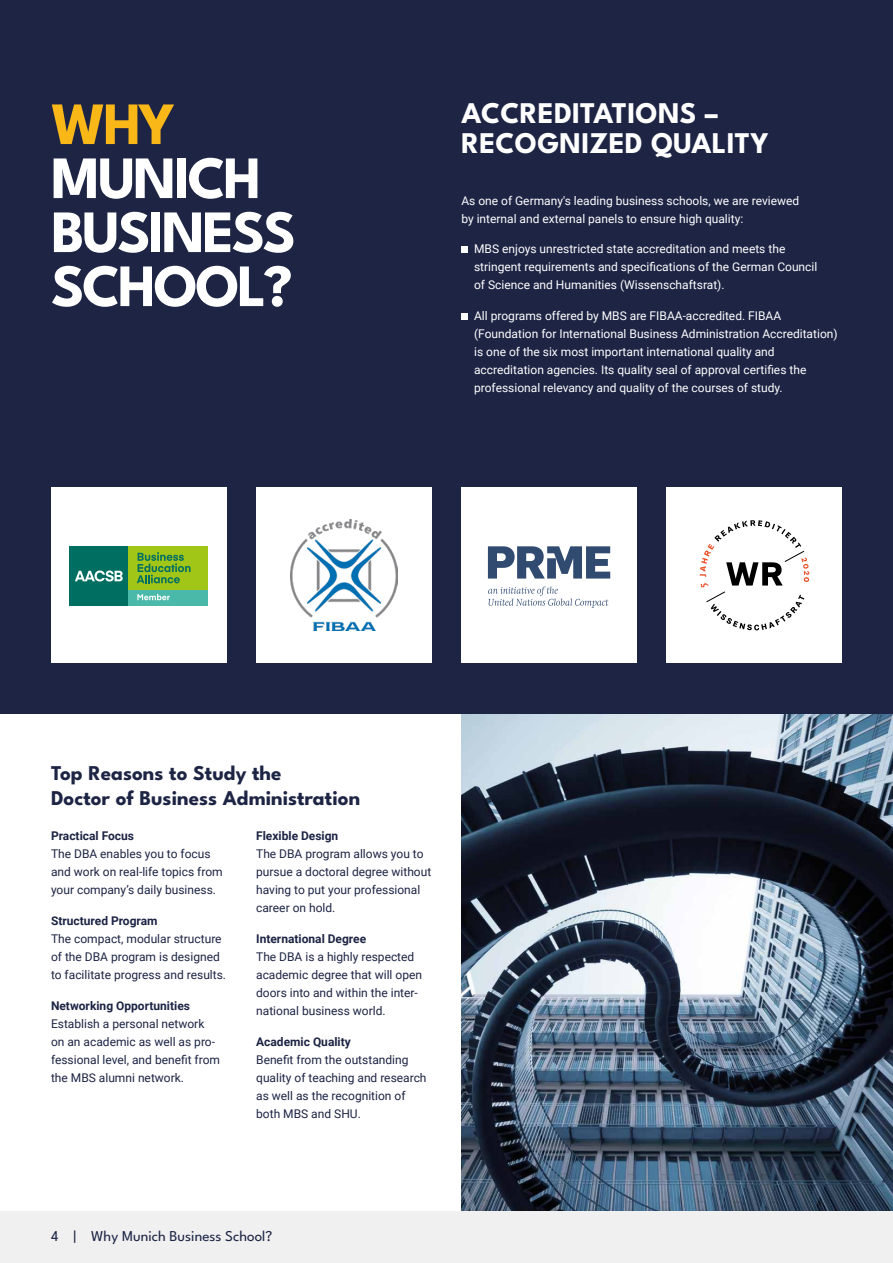
<style>
.page{position:relative;width:893px;height:1263px;background:#fff}
.page>*{position:absolute;margin:0;border:0;box-sizing:border-box;transform-origin:0 0}
.t1{font:700 60px/54px "League Spartan";letter-spacing:-.045em;color:#fff}
.t2{font:700 60px "League Spartan";color:#fab718}
.t3{font:700 30px/30px "League Spartan";letter-spacing:.005em;color:#fff}
.t4{font:700 21px/25.5px "League Spartan";color:#1d2444}
.t5{font:15px "League Spartan";color:#1d2444}
.t6{font:12px/18px "Roboto";color:#1d2444}
.t7{font:12px/18px "Roboto";color:#fff}
.t8{font:700 12px "Roboto";color:#1d2444}
</style>
<div class="page">
<img style="left:461px;top:714px;width:432px;height:498px">
<div style="left:0;top:0;width:893px;height:714px;background:#1d2444"></div>
<div style="left:51px;top:487px;width:175px;height:176px;background:#fff"></div>
<div style="left:69px;top:546px;width:59px;height:60px;background:#006f62"></div>
<div style="left:128px;top:546px;width:80px;height:60px;background:#a2c617"></div>
<svg style="left:75px;top:570px;width:48px;height:11px"></svg>
<div style="left:128px;top:590px;width:80px;height:16px;background:#4bb9a9"></div>
<svg style="left:137px;top:552px;width:53px;height:31px"></svg>
<svg style="left:137px;top:594px;width:33px;height:6px"></svg>
<div style="left:256px;top:487px;width:176px;height:176px;background:#fff"></div>
<img style="left:291px;top:520px;width:106px;height:110px">
<div style="left:461px;top:487px;width:176px;height:176px;background:#fff"></div>
<svg style="left:488px;top:587px;width:121px;height:21px"></svg>
<svg style="left:488px;top:546px;width:122px;height:32px"></svg>
<div style="left:666px;top:487px;width:176px;height:176px;background:#fff"></div>
<svg style="left:700px;top:520px;width:109px;height:110px"></svg>
<div style="left:0;top:1212px;width:893px;height:51px;background:#f0f0f1"></div>
<div style="left:461px;top:246px;width:7px;height:7px;background:#fff"></div>
<div style="left:461px;top:313px;width:7px;height:6px;background:#fff"></div>
<h1 class="t2" style="left:51px;top:77px;width:125px">WHY</h1>
<h1 class="t1" style="left:51px;top:146px;width:247px">MUNICH<br>BUSINESS<br>SCHOOL?</h1>
<h2 class="t3" style="left:461px;top:96px;width:309px">ACCREDITATIONS –<br>RECOGNIZED QUALITY</h2>
<p class="t7" style="left:461px;top:191px;width:339px">As one of Germany's leading business schools, we are reviewed by internal and external panels to ensure high quality:</p>
<p class="t7" style="left:474px;top:240px;width:345px">MBS enjoys unrestricted state accreditation and meets the stringent requirements and specifications of the German Council of Science and Humanities (Wissenschaftsrat).</p>
<p class="t7" style="left:474px;top:306px;width:365px">All programs offered by MBS are FIBAA-accredited. FIBAA (Foundation for International Business Administration Accreditation) is one of the six most important international quality and accreditation agencies. Its quality seal of approval certifies the professional relevancy and quality of the courses of study.</p>
<h3 class="t4" style="left:51px;top:758px;width:311px">Top Reasons to Study the<br>Doctor of Business Administration</h3>
<p class="t8" style="left:51px;top:828px;width:85px">Practical Focus</p>
<p class="t6" style="left:51px;top:845px;width:173px">The DBA enables you to focus and work on real-life topics from your company’s daily business.</p>
<p class="t8" style="left:51px;top:912px;width:108px">Structured Program</p>
<p class="t6" style="left:51px;top:929px;width:177px">The compact, modular structure of the DBA program is designed to facilitate progress and results.</p>
<p class="t8" style="left:51px;top:997px;width:140px">Networking Opportunities</p>
<p class="t6" style="left:51px;top:1014px;width:171px">Establish a personal network on an academic as well as pro&shy;fessional level, and benefit from the MBS alumni network.</p>
<p class="t8" style="left:256px;top:828px;width:84px">Flexible Design</p>
<p class="t6" style="left:256px;top:845px;width:177px">The DBA program allows you to pursue a doctoral degree without having to put your professional career on hold.</p>
<p class="t8" style="left:256px;top:930px;width:112px">International Degree</p>
<p class="t6" style="left:256px;top:947px;width:167px">The DBA is a highly respected academic degree that will open doors into and within the inter&shy;national business world.</p>
<p class="t8" style="left:256px;top:1033px;width:96px">Academic Quality</p>
<p class="t6" style="left:256px;top:1050px;width:172px">Benefit from the outstanding quality of teaching and research as well as the recognition of both MBS and SHU.</p>
<p class="t5" style="left:51px;top:1224px;width:223px">4 | Why Munich Business School?</p>
</div>
